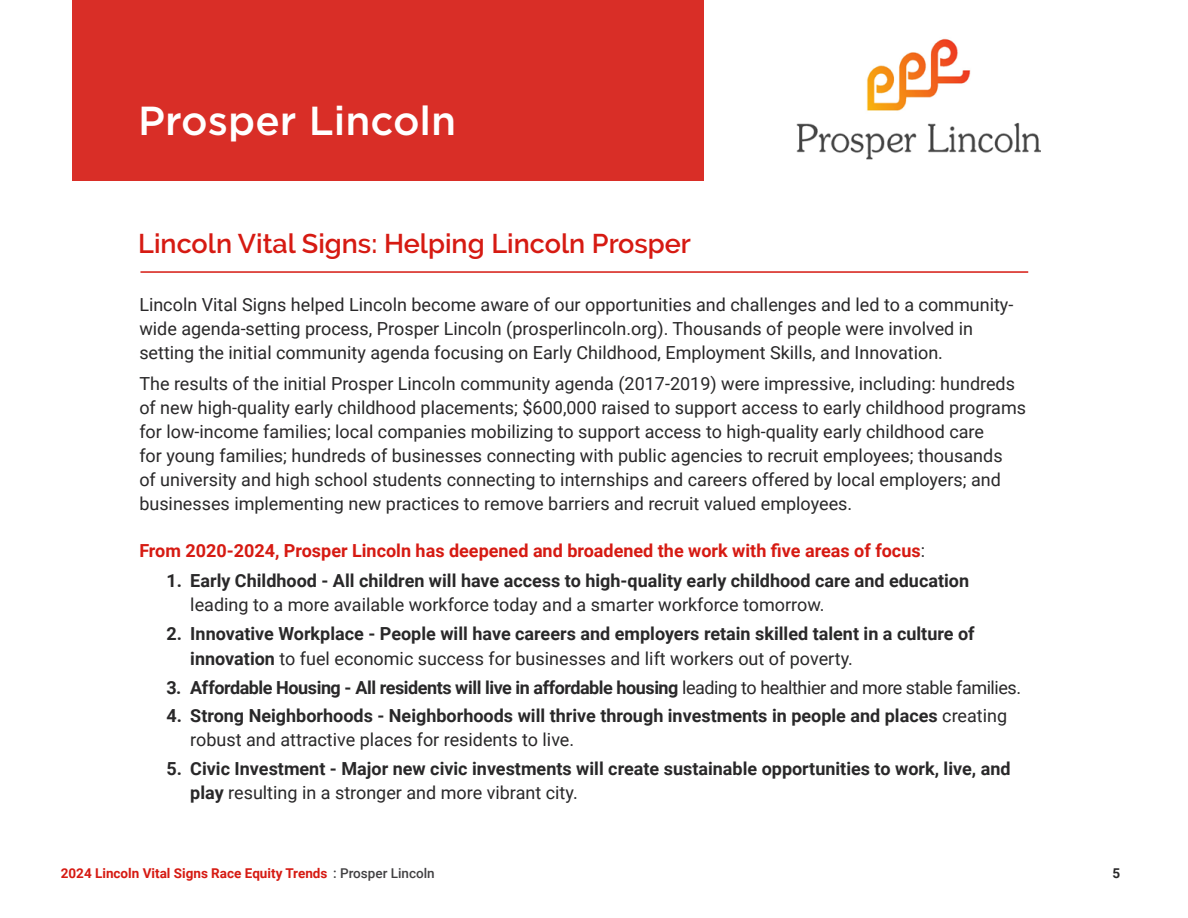
<style>
.page{position:relative;width:1188px;height:918px;background:#fff}
.page>*{position:absolute;margin:0;border:0;box-sizing:border-box;transform-origin:0 0}
.t1{font:500 40.5px "Gotham";color:#fff}
.t2{font:600 27px "Raleway";color:#d61a12}
.t3{font:18px/24px "Roboto";color:#292829}
.t4{font:700 18px/24px "Roboto";color:#292829}
.t5{font:700 18px "Roboto";letter-spacing:-.025em;color:#292829}
.t6{font:700 18px "Roboto";color:#d61a12}
.t7{font:700 13.5px "Roboto";color:#d61a12}
.t8{font:700 13.5px "Roboto";color:#292829}
.s1{font-weight:400;color:#292829}
.s2{font-weight:400}
.s3{font-weight:500;color:#414042}
</style>
<div class="page">
<div style="left:72px;top:0;width:632px;height:181px;background:#d92e27"></div>
<img style="left:797px;top:38px;width:243px;height:122px">
<hr style="left:140px;top:271px;width:888px;height:2px;background:#d61a12">
<h1 class="t1" style="left:138px;top:94px;width:320px">Prosper Lincoln</h1>
<h2 class="t2" style="left:138px;top:228px;width:554px">Lincoln Vital Signs: Helping Lincoln Prosper</h2>
<p class="t3" style="left:139px;top:291px;width:876px">Lincoln Vital Signs helped Lincoln become aware of our opportunities and challenges and led to a community&shy;wide agenda-setting process, Prosper Lincoln (prosperlincoln.org). Thousands of people were involved in setting the initial community agenda focusing on Early Childhood, Employment Skills, and Innovation.</p>
<p class="t3" style="left:139px;top:371px;width:888px">The results of the initial Prosper Lincoln community agenda (2017-2019) were impressive, including: hundreds of new high-quality early childhood placements; $600,000 raised to support access to early childhood programs for low-income families; local companies mobilizing to support access to high-quality early childhood care<br>for young families; hundreds of businesses connecting with public agencies to recruit employees; thousands<br>of university and high school students connecting to internships and careers offered by local employers; and businesses implementing new practices to remove barriers and recruit valued employees.</p>
<p class="t6" style="left:139px;top:537px;width:787px">From 2020-2024, Prosper Lincoln has deepened and broadened the work with five areas of focus<span class="s1">:</span></p>
<p class="t4" style="left:166px;top:568px;width:804px">1. Early Childhood - All children will have access to high-quality early childhood care and education</p>
<p class="t3" style="left:190px;top:592px;width:636px">leading to a more available workforce today and a smarter workforce tomorrow.</p>
<p class="t4" style="left:190px;top:620px;width:786px;line-height:25.5px;text-indent:-24px">2. Innovative Workplace - People will have careers and employers retain skilled talent in a culture of innovation <span class="s2">to fuel economic success for businesses and lift workers out of poverty.</span></p>
<p class="t5" style="left:166px;top:675px;width:856px">3. Af fordable Housing - All residents will live in affordable housing <span class="s2">leading to healthier and more stable families.</span></p>
<p class="t4" style="left:190px;top:703px;width:818px;text-indent:-24px">4. Strong Neighborhoods - Neighborhoods will thrive through investments in people and places <span class="s2">creating robust and attractive places for residents to live.</span></p>
<p class="t4" style="left:190px;top:756px;width:822px;text-indent:-24px">5. Civic Investment - Major new civic investments will create sustainable opportunities to work, live, and play <span class="s2">resulting in a stronger and more vibrant city.</span></p>
<p class="t7" style="left:61px;top:864px;width:376px">2024 Lincoln Vital Signs Race Equity Trends <span class="s3">: Prosper Lincoln</span></p>
<p class="t8" style="left:1112px;top:863px;width:9px">5</p>
</div>
